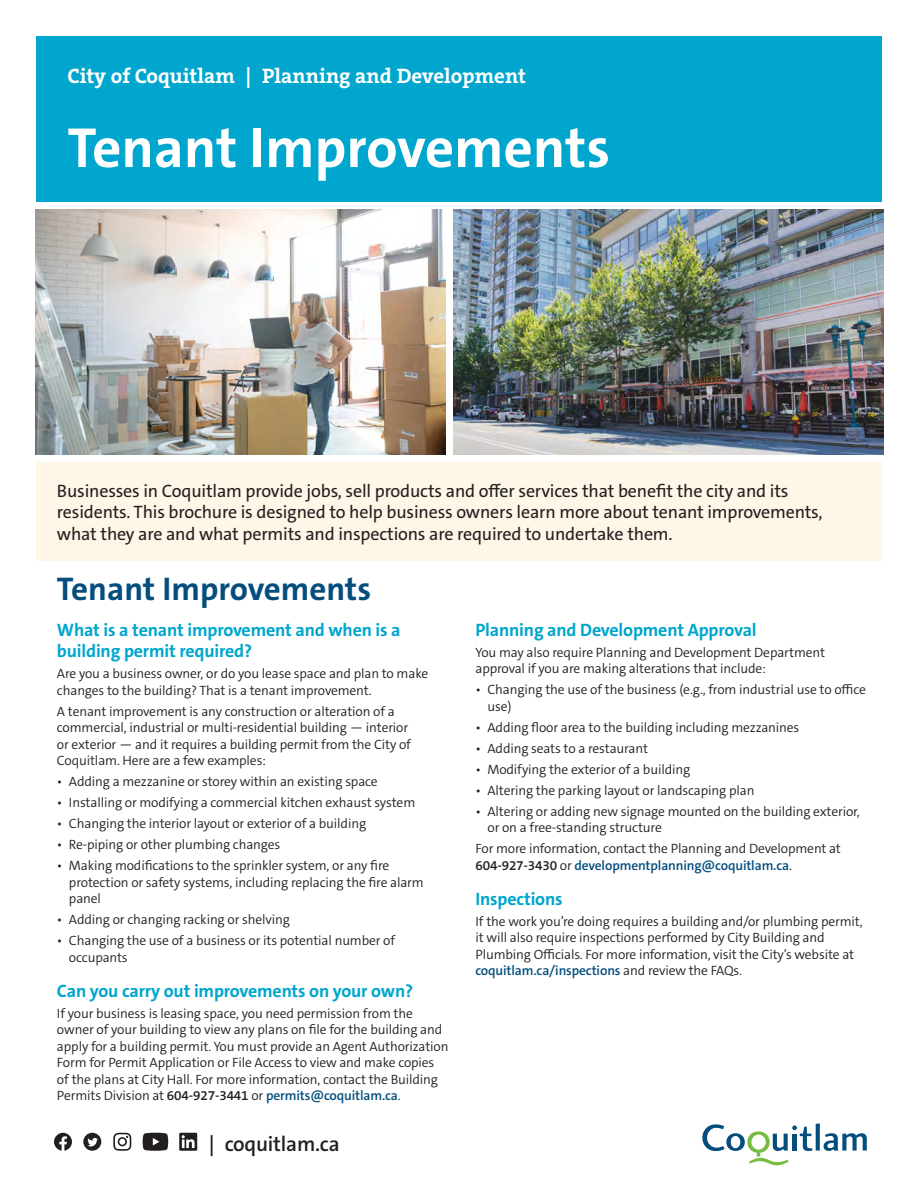
<style>
.page{position:relative;width:918px;height:1188px;background:#fff}
.page>*{position:absolute;margin:0;border:0;box-sizing:border-box;transform-origin:0 0}
.t1{font:700 57px "The Sans C5";color:#fff}
.heading{font:700 33px "The Sans C5";color:#044d7c}
.SLUG{font:700 21px "The Serif C5";color:#fff}
.t2{font:600 21px "The Sans C5";letter-spacing:-.01em;color:#231f20}
.body{font:18px/21.6px "The Sans C5";letter-spacing:-.01em;color:#231f20}
.subhead{font:700 18px/21.6px "The Sans C5";letter-spacing:-.01em;color:#00a6ce}
.body-2{font:300 13.5px/16.5px "The Sans C5";letter-spacing:-.01em;color:#231f20}
.s1{font-weight:600}
.s2{font-weight:600;color:#044d7c}
</style>
<div class="page">
<img style="left:453px;top:209px;width:430px;height:246px">
<svg style="left:702px;top:1123px;width:165px;height:43px"></svg>
<div style="left:36px;top:36px;width:846px;height:166px;background:#00a6ce"></div>
<svg style="left:143px;top:1133px;width:25px;height:18px"></svg>
<svg style="left:113px;top:1133px;width:18px;height:18px"></svg>
<svg style="left:179px;top:1133px;width:20px;height:18px"></svg>
<svg style="left:54px;top:1133px;width:18px;height:18px"></svg>
<svg style="left:83px;top:1133px;width:18px;height:18px"></svg>
<img style="left:36px;top:209px;width:410px;height:246px">
<div style="left:36px;top:462px;width:846px;height:99px;background:#fef6e7"></div>
<p class="SLUG" style="left:68px;top:62px;width:460px">City of Coquitlam | Planning and Development</p>
<p class="t1" style="left:68px;top:111px;width:544px">Tenant Improvements</p>
<p class="body" style="left:57px;top:480px;width:767px">Businesses in Coquitlam provide jobs, sell products and offer services that benefit the city and its residents. This brochure is designed to help business owners learn more about tenant improvements, what they are and what permits and inspections are required to undertake them.</p>
<p class="heading" style="left:57px;top:568px;width:316px">Tenant Improvements</p>
<p class="subhead" style="left:57px;top:619px;width:345px">What is a tenant improvement and when is a building permit required?</p>
<p class="body-2" style="left:57px;top:665px;width:373px">Are you a business owner, or do you lease space and plan to make changes to the building? That is a tenant improvement.</p>
<p class="body-2" style="left:57px;top:703px;width:356px">A tenant improvement is any construction or alteration of a commercial, industrial or multi-residential building — interior or exterior — and it requires a building permit from the City of Coquitlam. Here are a few examples:</p>
<p class="body-2" style="left:57px;top:773px;width:322px">• Adding a mezzanine or storey within an existing space</p>
<p class="body-2" style="left:57px;top:794px;width:360px">• Installing or modifying a commercial kitchen exhaust system</p>
<p class="body-2" style="left:57px;top:815px;width:311px">• Changing the interior layout or exterior of a building</p>
<p class="body-2" style="left:57px;top:836px;width:225px">• Re-piping or other plumbing changes</p>
<p class="body-2" style="left:69px;top:857px;width:356px;text-indent:-12px">• Making modifications to the sprinkler system, or any fire protection or safety systems, including replacing the fire alarm panel</p>
<p class="body-2" style="left:57px;top:911px;width:234px">• Adding or changing racking or shelving</p>
<p class="body-2" style="left:69px;top:932px;width:328px;text-indent:-12px">• Changing the use of a business or its potential number of occupants</p>
<p class="subhead" style="left:57px;top:980px;width:358px">Can you carry out improvements on your own?</p>
<p class="body-2" style="left:57px;top:1005px;width:393px">If your business is leasing space, you need permission from the owner of your building to view any plans on file for the building and apply for a building permit. You must provide an Agent Authorization Form for Permit Application or File Access to view and make copies of the plans at City Hall. For more information, contact the Building Permits Division at <span class="s1">604-927-3441</span> or <span class="s2">permits@coquitlam.ca</span>.</p>
<p class="subhead" style="left:475px;top:619px;width:283px">Planning and Development Approval</p>
<p class="body-2" style="left:475px;top:644px;width:351px">You may also require Planning and Development Department approval if you are making alterations that include:</p>
<p class="body-2" style="left:487px;top:681px;width:380px;text-indent:-12px">• Changing the use of the business (e.g., from industrial use to office use)</p>
<p class="body-2" style="left:475px;top:719px;width:325px">• Adding floor area to the building including mezzanines</p>
<p class="body-2" style="left:475px;top:740px;width:174px">• Adding seats to a restaurant</p>
<p class="body-2" style="left:475px;top:761px;width:216px">• Modifying the exterior of a building</p>
<p class="body-2" style="left:475px;top:782px;width:281px">• Altering the parking layout or landscaping plan</p>
<p class="body-2" style="left:487px;top:803px;width:374px;text-indent:-12px">• Altering or adding new signage mounted on the building exterior, or on a free-standing structure</p>
<p class="body-2" style="left:475px;top:840px;width:367px">For more information, contact the Planning and Development at<br><span class="s1">604-927-3430</span> or <span class="s2">developmentplanning@coquitlam.ca</span>.</p>
<p class="subhead" style="left:475px;top:888px;width:89px">Inspections</p>
<p class="body-2" style="left:475px;top:913px;width:389px">If the work you’re doing requires a building and/or plumbing permit, it will also require inspections performed by City Building and Plumbing Officials. For more information, visit the City’s website at <span class="s2">coquitlam.ca/inspections</span> and review the FAQs.</p>
<p class="t2" style="left:209px;top:1130px;width:133px">| coquitlam.ca</p>
</div>
